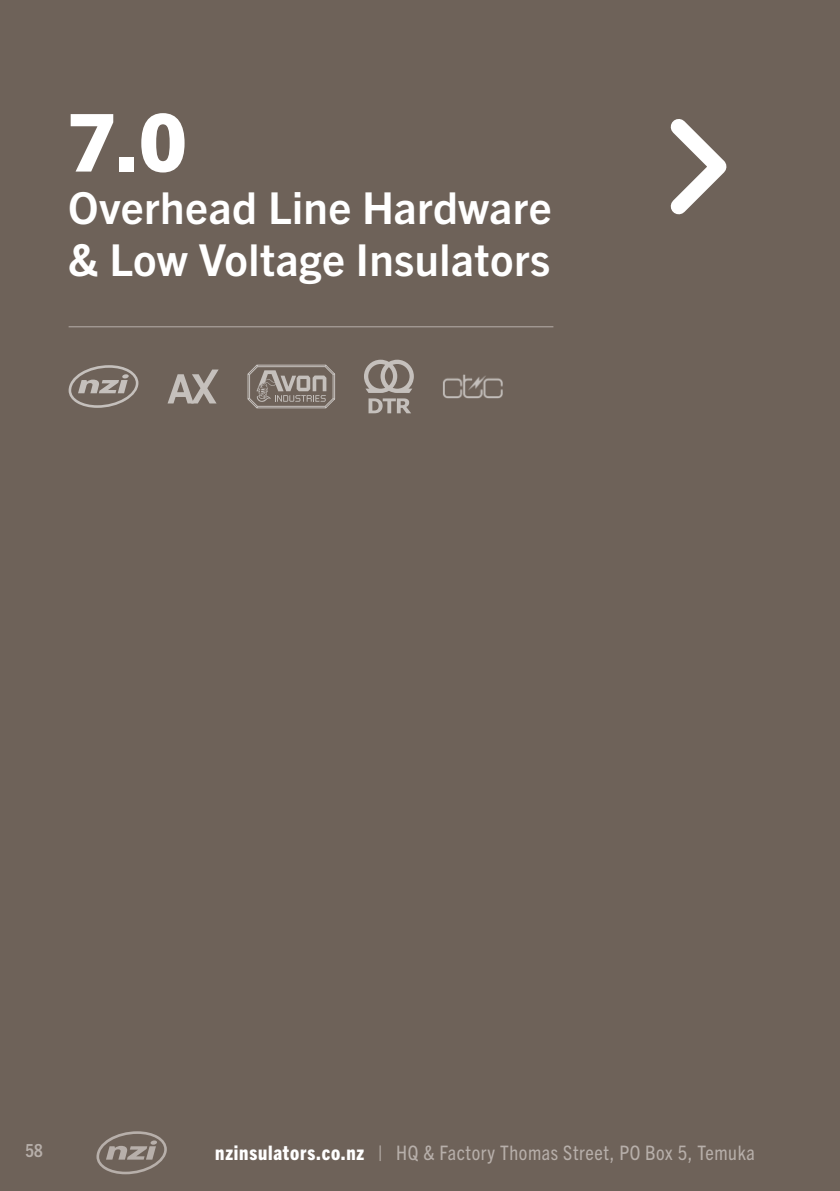
<style>
.page{position:relative;width:840px;height:1191px;background:#fff}
.page>*{position:absolute;margin:0;border:0;box-sizing:border-box;transform-origin:0 0}
.t1{font:800 80px "Trade Gothic Next LT Pro";color:#fff}
.t2{font:700 44px/52px "Trade Gothic Next LT Pro";letter-spacing:.01em;color:#fff}
.t3{font:condensed 20px "Trade Gothic Next LT Pro";letter-spacing:.03em;color:#b7afaa}
.t4{font:700 condensed 18px "Trade Gothic Next LT Pro";color:#b7afaa}
.s1{font-weight:800;color:#fff}
</style>
<div class="page">
<div style="left:0;top:0;width:839px;height:1191px;background:#6e6259"></div>
<svg style="left:96px;top:1131px;width:71px;height:43px"></svg>
<svg style="left:364px;top:360px;width:49px;height:53px"></svg>
<svg style="left:69px;top:365px;width:69px;height:43px"></svg>
<hr style="left:69px;top:326px;width:484px;height:1px;background:#b7afaa">
<svg style="left:167px;top:369px;width:51px;height:34px"></svg>
<img style="left:443px;top:374px;width:59px;height:25px">
<svg style="left:247px;top:364px;width:88px;height:44px"></svg>
<svg style="left:670px;top:119px;width:57px;height:96px"></svg>
<h1 class="t1" style="left:68px;top:87px;width:120px">7.0</h1>
<h2 class="t2" style="left:68px;top:179px;width:485px">Overhead Line Hardware &amp; Low Voltage Insulators</h2>
<p class="t4" style="left:25px;top:1137px;width:19px">58</p>
<p class="t3" style="left:215px;top:1138px;width:541px"><span class="s1">nzinsulators.co.nz</span> | HQ &amp; Factory Thomas Street, PO Box 5, Temuka</p>
</div>
